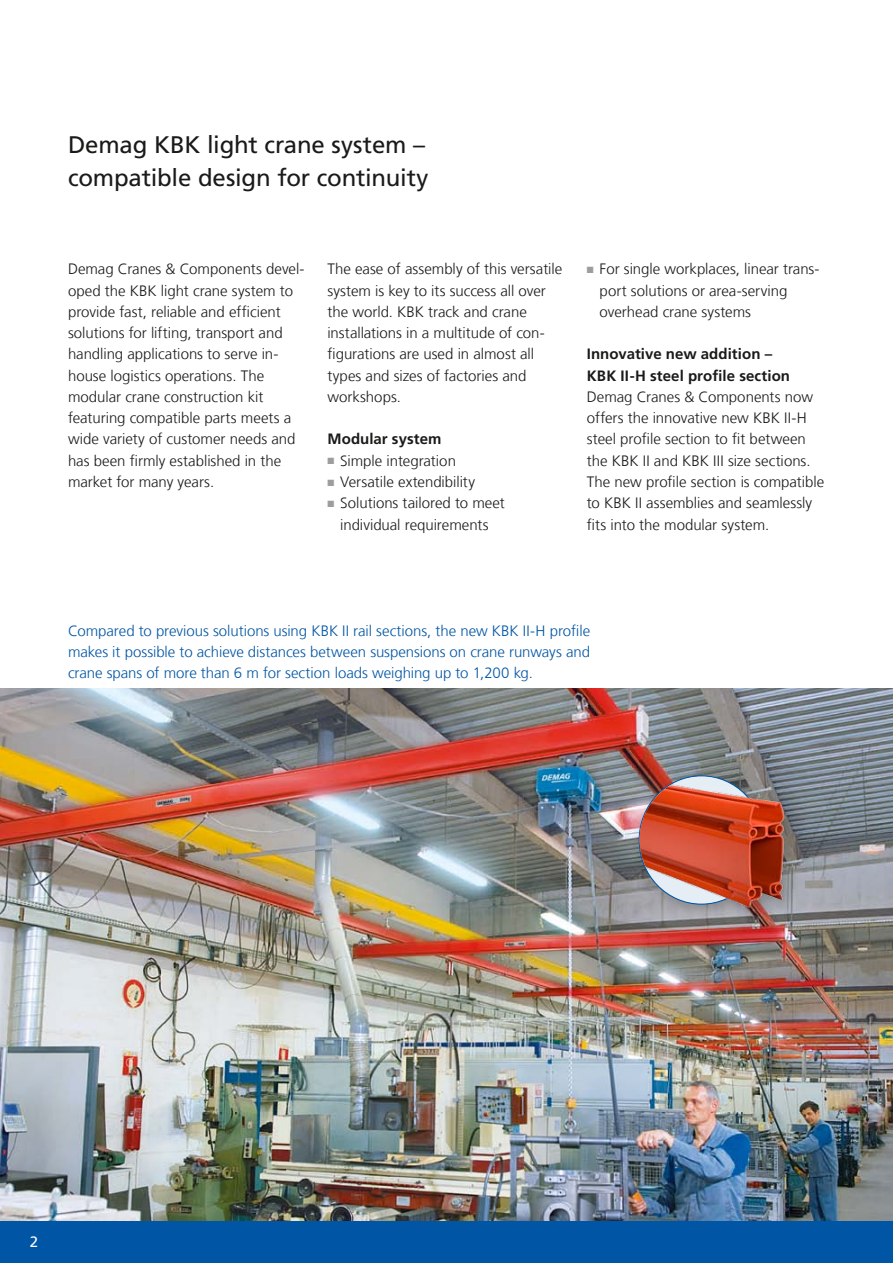
<style>
.page{position:relative;width:893px;height:1263px;background:#fff}
.page>*{position:absolute;margin:0;border:0;box-sizing:border-box;transform-origin:0 0}
.t1{font:24px/33px "Frutiger LT Com";letter-spacing:-.01em;color:#1a1a18}
.t2{font:300 15px/21.3px "Frutiger LT Com";color:#1a1a18}
.t3{font:300 15px/21.3px "Frutiger LT Com";letter-spacing:-.005em;color:#0055a4;text-align:justify}
.t4{font:700 15px/21.3px "Frutiger LT Com";letter-spacing:.005em;color:#1a1a18}
.t5{font:15px "Frutiger LT Com";color:#fff}
.s1{color:#9c9d9d}
</style>
<div class="page">
<div style="left:0;top:1220px;width:893px;height:43px;background:#0055a4"></div>
<img style="left:0;top:689px;width:893px;height:531px">
<div style="left:629px;top:766px;width:173px;height:158px;background:#1a1a18;opacity:.3"></div>
<img style="left:639px;top:775px;width:165px;height:150px">
<h1 class="t1" style="left:68px;top:128px;width:362px">Demag KBK light crane system – compatible design for continuity</h1>
<p class="t2" style="left:327px;top:259px;width:236px">The ease of assembly of this versatile system is key to its success all over the world. KBK track and crane installations in a multitude of con&shy;figurations are used in almost all types and sizes of factories and workshops.</p>
<p class="t4" style="left:327px;top:429px;width:116px">Modular system</p>
<p class="t2" style="left:327px;top:450px;width:130px"><span class="s1">■</span> Simple integration</p>
<p class="t2" style="left:327px;top:471px;width:149px"><span class="s1">■</span> Versatile extendibility</p>
<p class="t2" style="left:327px;top:493px;width:179px;text-align:center"><span class="s1">■</span> Solutions tailored to meet individual requirements</p>
<p class="t2" style="left:68px;top:259px;width:238px">Demag Cranes &amp; Components devel&shy;oped the KBK light crane system to provide fast, reliable and efficient solutions for lifting, transport and handling applications to serve in&shy;house logistics operations. The modular crane construction kit featuring compatible parts meets a wide variety of customer needs and has been firmly established in the market for many years.</p>
<p class="t2" style="left:600px;top:259px;width:221px;text-indent:-13px"><span class="s1">■</span> For single workplaces, linear trans&shy;port solutions or area-serving overhead crane systems</p>
<p class="t4" style="left:587px;top:344px;width:205px">Innovative new addition –<br>KBK II-H steel profile section</p>
<p class="t2" style="left:587px;top:386px;width:239px">Demag Cranes &amp; Components now offers the innovative new KBK II-H steel profile section to fit between the KBK II and KBK III size sections.<br>The new profile section is compatible to KBK II assemblies and seamlessly fits into the modular system.</p>
<p class="t3" style="left:68px;top:620px;width:524px">Compared to previous solutions using KBK II rail sections, the new KBK II-H profile makes it possible to achieve distances between suspensions on crane runways and crane spans of more than 6 m for section loads weighing up to 1,200 kg.</p>
<p class="t5" style="left:30px;top:1233px;width:10px">2</p>
</div>
